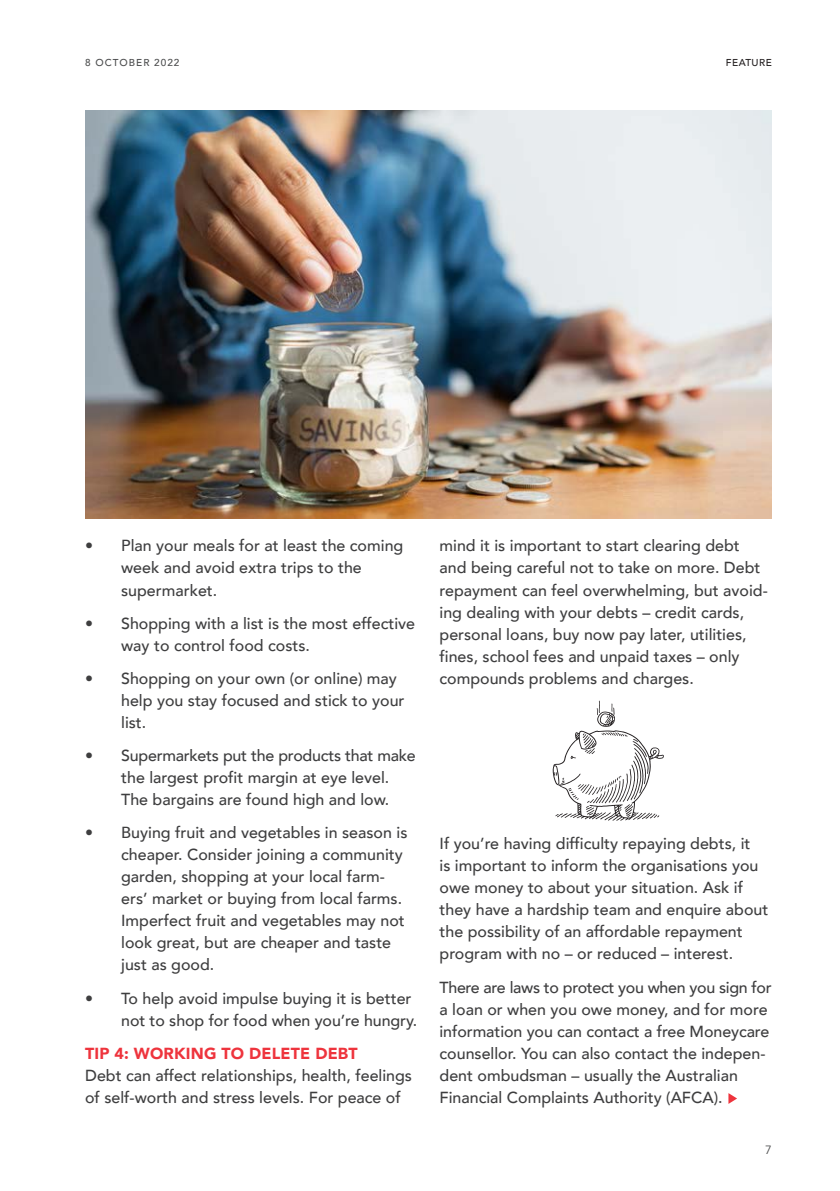
<style>
.page{position:relative;width:840px;height:1191px;background:#fff}
.page>*{position:absolute;margin:0;border:0;box-sizing:border-box;transform-origin:0 0}
.Salvos_Body{font:500 16px/22px "Avenir";color:#3e3e3f}
.Intext_Subhead{font:900 16px "Avenir";letter-spacing:.01em;color:#ee343d}
.t1{font:12px "Avenir";color:#4b4c4d}
.t2{font:500 10px "Avenir";letter-spacing:.1em;color:#4b4c4d}
.Page_name_-_Right{font:500 10px "Avenir";letter-spacing:.05em;color:#231f20}
</style>
<div class="page">
<img style="left:85px;top:110px;width:686px;height:408px">
<svg style="left:552px;top:700px;width:111px;height:120px"></svg>
<svg style="left:728px;top:1093px;width:8px;height:11px"></svg>
<p class="t2" style="left:85px;top:54px;width:28px">8 October</p>
<p class="t2" style="left:154px;top:54px;width:27px">2022</p>
<p class="Page_name_-_Right" style="left:725px;top:54px;width:47px">FEATURE</p>
<p class="Salvos_Body" style="left:121px;top:534px;width:283px;text-indent:-36px">• Plan your meals for at least the coming week and avoid extra trips to the supermarket.</p>
<p class="Salvos_Body" style="left:121px;top:611px;width:295px;text-indent:-36px">• Shopping with a list is the most effective way to control food costs.</p>
<p class="Salvos_Body" style="left:121px;top:666px;width:285px;text-indent:-36px">• Shopping on your own (or online) may help you stay focused and stick to your list.</p>
<p class="Salvos_Body" style="left:85px;top:743px;width:332px;text-align:center">• Supermarkets put the products that make the largest profit margin at eye level.<br>The bargains are found high and low.</p>
<p class="Salvos_Body" style="left:121px;top:820px;width:287px;text-indent:-36px">• Buying fruit and vegetables in season is cheaper. Consider joining a community garden, shopping at your local farm&shy;ers’ market or buying from local farms.<br>Imperfect fruit and vegetables may not look great, but are cheaper and taste just as good.</p>
<p class="Salvos_Body" style="left:121px;top:986px;width:297px;text-indent:-36px">• To help avoid impulse buying it is better not to shop for food when you’re hungry.</p>
<p class="Intext_Subhead" style="left:85px;top:1039px;width:274px">TIP 4: WORKING TO DELETE DEBT</p>
<p class="Salvos_Body" style="left:85px;top:1063px;width:328px">Debt can affect relationships, health, feelings of self-worth and stress levels. For peace of</p>
<p class="Salvos_Body" style="left:439px;top:534px;width:329px">mind it is important to start clearing debt and being careful not to take on more. Debt repayment can feel overwhelming, but avoid&shy;ing dealing with your debts – credit cards, personal loans, buy now pay later, utilities, fines, school fees and unpaid taxes – only compounds problems and charges.</p>
<p class="Salvos_Body" style="left:439px;top:831px;width:330px">If you’re having difficulty repaying debts, it<br>is important to inform the organisations you owe money to about your situation. Ask if they have a hardship team and enquire about the possibility of an affordable repayment program with no – or reduced – interest.</p>
<p class="Salvos_Body" style="left:439px;top:975px;width:333px">There are laws to protect you when you sign for a loan or when you owe money, and for more information you can contact a free Moneycare counsellor. You can also contact the indepen&shy;dent ombudsman – usually the Australian Financial Complaints Authority (AFCA).</p>
<p class="t1" style="left:764px;top:1142px;width:8px">7</p>
</div>
